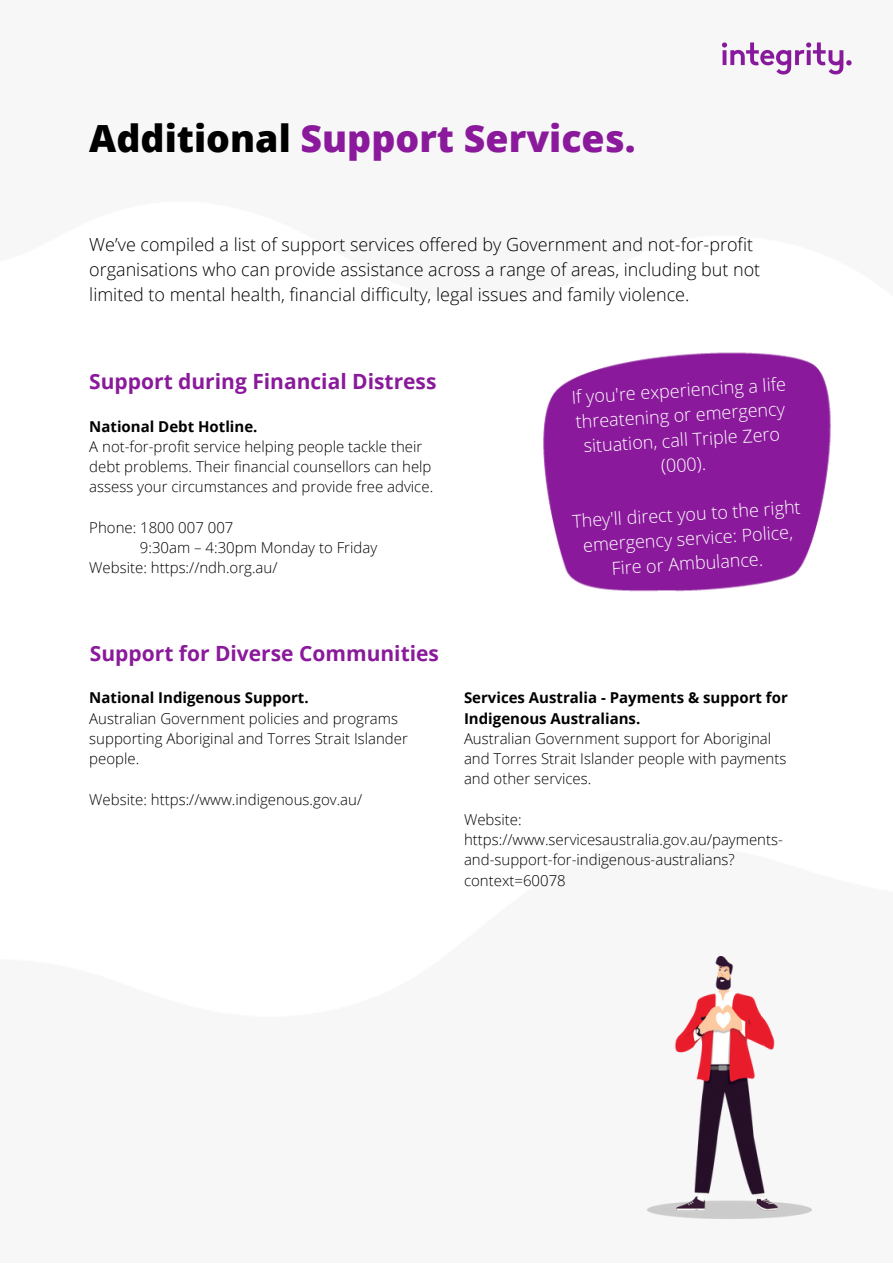
<style>
.page{position:relative;width:893px;height:1264px;background:#fff}
.page>*{position:absolute;margin:0;border:0;box-sizing:border-box;transform-origin:0 0}
.t1{font:800 37.5px "Open Sans";color:#8a1a9b}
.t2{font:700 21px "Open Sans";color:#8a1a9b}
.t3{font:300 18px/24.8px "Open Sans";color:#000}
.t4{font:300 18px/24.8px "Open Sans";color:#fff;text-align:center}
.t5{font:300 15px/20.2px "Open Sans";color:#000}
.t6{font:700 15px/20.2px "Open Sans";color:#000}
.s1{color:#000}
</style>
<div class="page">
<img style="left:722px;top:42px;width:129px;height:33px">
<img style="left:543px;top:352px;width:288px;height:240px">
<img style="left:647px;top:956px;width:164px;height:262px">
<p class="t1" style="left:89px;top:111px;width:548px"><span class="s1">Additional</span> Support Services.</p>
<p class="t3" style="left:89px;top:232px;width:672px">We’ve compiled a list of support services offered by Government and not-for-profit organisations who can provide assistance across a range of areas, including but not limited to mental health, financial difficulty, legal issues and family violence.</p>
<p class="t2" style="left:89px;top:367px;width:349px">Support during Financial Distress</p>
<p class="t6" style="left:89px;top:415px;width:170px">National Debt Hotline.</p>
<p class="t5" style="left:89px;top:436px;width:345px">A not-for-profit service helping people tackle their debt problems. Their financial counsellors can help assess your circumstances and provide free advice.</p>
<p class="t5" style="left:89px;top:517px;width:146px">Phone: 1800 007 007</p>
<p class="t5" style="left:140px;top:537px;width:239px">9:30am – 4:30pm Monday to Friday</p>
<p class="t5" style="left:89px;top:557px;width:190px">Website: https://ndh.org.au/</p>
<p class="t4" style="left:570px;top:385px;width:216px;rotate:-4deg">If you're experiencing a life threatening or emergency situation, call Triple Zero (000).</p>
<p class="t4" style="left:571px;top:509px;width:230px;rotate:-4deg">They'll direct you to the right emergency service: Police,<br>Fire or Ambulance.</p>
<p class="t2" style="left:90px;top:638px;width:350px">Support for Diverse Communities</p>
<p class="t6" style="left:89px;top:687px;width:221px">National Indigenous Support.</p>
<p class="t5" style="left:89px;top:707px;width:320px">Australian Government policies and programs supporting Aboriginal and Torres Strait Islander people.</p>
<p class="t5" style="left:89px;top:788px;width:274px">Website: https://www.indigenous.gov.au/</p>
<p class="t6" style="left:464px;top:687px;width:325px">Services Australia - Payments &amp; support for<br>Indigenous Australians.</p>
<p class="t5" style="left:464px;top:727px;width:324px">Australian Government support for Aboriginal and Torres Strait Islander people with payments and other services.</p>
<p class="t5" style="left:464px;top:808px;width:59px">Website:</p>
<p class="t5" style="left:464px;top:829px;width:320px">https://www.servicesaustralia.gov.au/payments&shy;and-support-for-indigenous-australians? context=60078</p>
</div>
